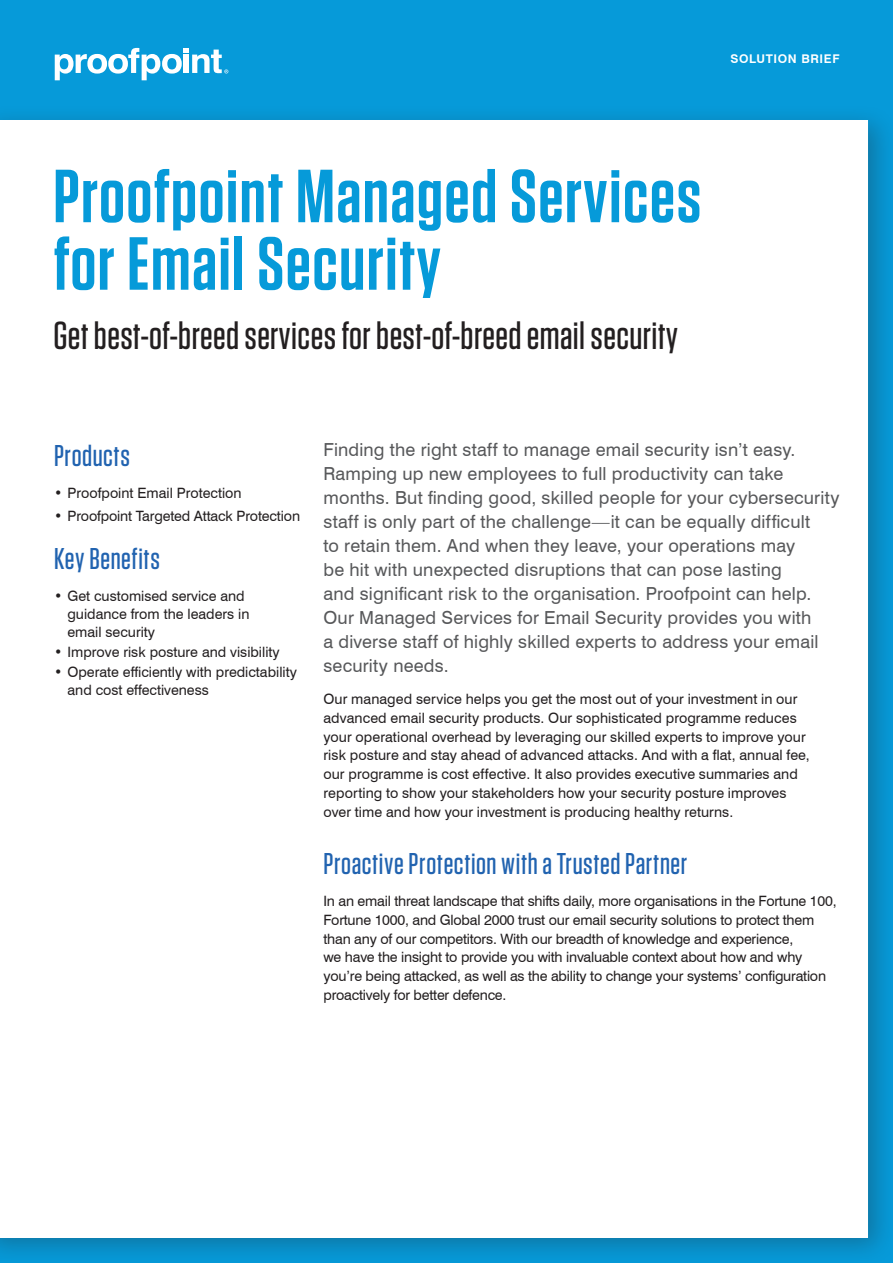
<style>
.page{position:relative;width:893px;height:1263px;background:#fff}
.page>*{position:absolute;margin:0;border:0;box-sizing:border-box;transform-origin:0 0}
.t1{font:600 75px/67.5px "Tungsten";letter-spacing:.02em;color:#069ad9}
.t2{font:500 39px "Tungsten";letter-spacing:.01em;color:#231f20}
.t3{font:500 30px "Tungsten";letter-spacing:.02em;color:#2163b0}
.t4{font:18px/24px "Swiss 721 BT";letter-spacing:.01em;color:#57585a}
.t5{font:14.25px/18.8px "Swiss 721 BT";color:#231f20}
.t6{font:700 12px "Swiss 721 BT";letter-spacing:.05em;color:#fff}
</style>
<div class="page">
<div style="left:0;top:0;width:893px;height:104px;background:#069ad9"></div>
<div style="left:0;top:104px;width:893px;height:1159px;background:#231f20;opacity:.3"></div>
<div style="left:0;top:120px;width:868px;height:1117px;background:#fff"></div>
<svg style="left:55px;top:48px;width:173px;height:32px"></svg>
<p class="t6" style="left:731px;top:52px;width:110px">SOLUTION BRIEF</p>
<h1 class="t1" style="left:53px;top:164px;width:649px">Proofpoint Managed Services for Email Security</h1>
<h2 class="t2" style="left:53px;top:316px;width:626px">Get best-of-breed services for best-of-breed email security</h2>
<h3 class="t3" style="left:54px;top:440px;width:77px">Products</h3>
<p class="t5" style="left:54px;top:483px;width:189px">• Proofpoint Email Protection</p>
<p class="t5" style="left:54px;top:506px;width:248px">• Proofpoint Targeted Attack Protection</p>
<h3 class="t3" style="left:54px;top:543px;width:107px">Key Benefits</h3>
<p class="t5" style="left:68px;top:587px;width:183px;line-height:18px;text-indent:-13px">• Get customised service and guidance from the leaders in email security</p>
<p class="t5" style="left:54px;top:642px;width:227px">• Improve risk posture and visibility</p>
<p class="t5" style="left:68px;top:663px;width:231px;line-height:18px;text-indent:-13px">• Operate efficiently with predictability and cost effectiveness</p>
<p class="t4" style="left:323px;top:437px;width:518px">Finding the right staff to manage email security isn’t easy.<br>Ramping up new employees to full productivity can take months. But finding good, skilled people for your cybersecurity staff is only part of the challenge—it can be equally difficult<br>to retain them. And when they leave, your operations may<br>be hit with unexpected disruptions that can pose lasting<br>and significant risk to the organisation. Proofpoint can help.<br>Our Managed Services for Email Security provides you with<br>a diverse staff of highly skilled experts to address your email security needs.</p>
<p class="t5" style="left:323px;top:690px;width:488px">Our managed service helps you get the most out of your investment in our advanced email security products. Our sophisticated programme reduces your operational overhead by leveraging our skilled experts to improve your risk posture and stay ahead of advanced attacks. And with a flat, annual fee, our programme is cost effective. It also provides executive summaries and reporting to show your stakeholders how your security posture improves over time and how your investment is producing healthy returns.</p>
<h3 class="t3" style="left:323px;top:848px;width:365px">Proactive Protection with a Trusted Partner</h3>
<p class="t5" style="left:323px;top:891px;width:515px">In an email threat landscape that shifts daily, more organisations in the Fortune 100, Fortune 1000, and Global 2000 trust our email security solutions to protect them than any of our competitors. With our breadth of knowledge and experience,<br>we have the insight to provide you with invaluable context about how and why you’re being attacked, as well as the ability to change your systems’ configuration proactively for better defence.</p>
</div>
